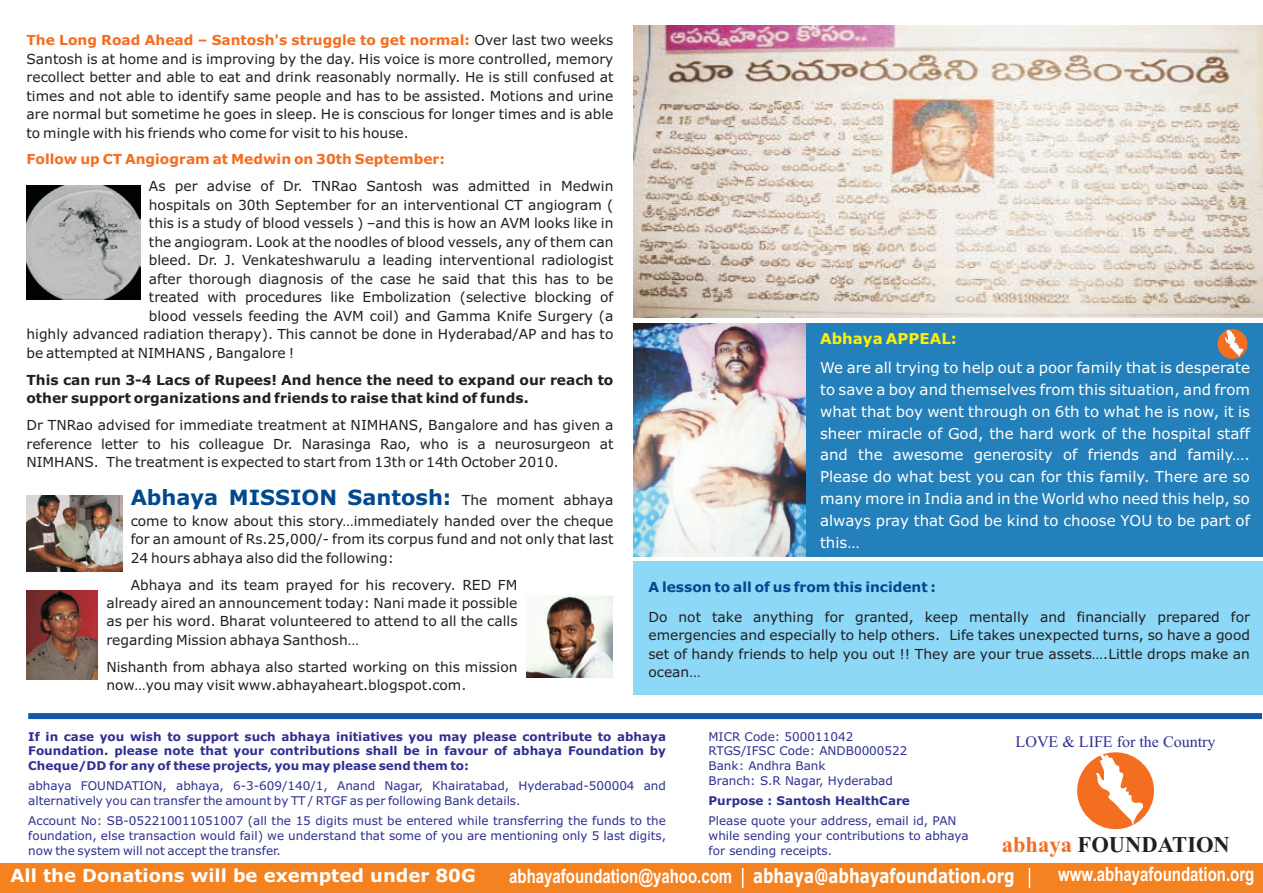
<style>
.page{position:relative;width:1263px;height:893px;background:#fff}
.page>*{position:absolute;margin:0;border:0;box-sizing:border-box;transform-origin:0 0}
.t1{font:700 22.5px "Times New Roman";color:#231f20}
.t2{font:700 21px "Verdana";color:#01498e}
.t3{font:700 19.65px "Verdana";color:#fff;scale:.76 1}
.t4{font:700 19.65px "Arial";color:#fff;scale:.76 1}
.t5{font:700 18px "Verdana";color:#fff}
.t6{font:16.05px "Times New Roman";color:#2e3092}
.t7{font:15px/21.9px "Verdana";color:#fff;text-align:justify}
.t8{font:700 15px "Verdana";color:#fff101}
.t9{font:13.8px/18.5px "Verdana";color:#231f20;text-align:justify}
.t10{font:700 13.8px/18.5px "Verdana";color:#231f20}
.t11{font:700 13.8px "Verdana";color:#f36e21}
.t12{font:700 13.8px "Verdana";color:#01498e}
.t13{font:12px/14.5px "Verdana";color:#2e3092}
.t14{font:700 12px "Verdana";color:#2e3092}
.s1{font-weight:400;color:#231f20}
.s2{color:#f36e21}
.s3{font-family:"Arial"}
</style>
<div class="page">
<div style="left:633px;top:561px;width:630px;height:134px;background:#8dd7f7"></div>
<div style="left:0;top:863px;width:1263px;height:30px;background:#f58220"></div>
<div style="left:1077px;top:752px;width:77px;height:77px;background:#f36e21;border-radius:50%"></div>
<svg style="left:1096px;top:754px;width:47px;height:71px"></svg>
<svg style="left:1029px;top:868px;width:1px;height:20px"></svg>
<svg style="left:742px;top:868px;width:1px;height:20px"></svg>
<div style="left:28px;top:713px;width:1234px;height:6px;background:#1057a7"></div>
<img style="left:27px;top:185px;width:114px;height:114px">
<img style="left:27px;top:496px;width:95px;height:75px">
<img style="left:526px;top:595px;width:86px;height:82px">
<img style="left:27px;top:591px;width:71px;height:88px">
<img style="left:634px;top:25px;width:629px;height:293px">
<div style="left:633px;top:323px;width:630px;height:234px;background:#2480ba"></div>
<img style="left:633px;top:324px;width:172px;height:233px">
<svg style="left:1217px;top:329px;width:30px;height:30px"></svg>
<svg style="left:1225px;top:329px;width:18px;height:28px"></svg>
<p class="t11" style="left:27px;top:35px;width:588px">The Long Road Ahead – Santosh's struggle to get normal: <span class="s1">Over last two weeks</span></p>
<p class="t9" style="left:27px;top:51px;width:588px">Santosh is at home and is improving by the day. His voice is more controlled, memory recollect better and able to eat and drink reasonably normally. He is still confused at times and not able to identify same people and has to be assisted. Motions and urine are normal but sometime he goes in sleep. He is conscious for longer times and is able to mingle with his friends who come for visit to his house.</p>
<p class="t11" style="left:27px;top:154px;width:420px">Follow up CT Angiogram at Medwin on 30th September:</p>
<p class="t9" style="left:149px;top:178px;width:466px">As per advise of Dr. TNRao Santosh was admitted in Medwin</p>
<p class="t9" style="left:149px;top:197px;width:466px">hospitals on 30th September for an interventional CT angiogram (</p>
<p class="t9" style="left:149px;top:215px;width:466px">this is a study of blood vessels ) –and this is how an AVM looks like in</p>
<p class="t9" style="left:149px;top:234px;width:466px">the angiogram. Look at the noodles of blood vessels, any of them can</p>
<p class="t9" style="left:149px;top:252px;width:466px">bleed. Dr. J. Venkateshwarulu a leading interventional radiologist</p>
<p class="t9" style="left:149px;top:271px;width:466px">after thorough diagnosis of the case he said that this has to be</p>
<p class="t9" style="left:149px;top:289px;width:466px">treated with procedures like Embolization (selective blocking of</p>
<p class="t9" style="left:149px;top:308px;width:466px">blood vessels feeding the AVM coil) and Gamma Knife Surgery (a</p>
<p class="t9" style="left:26px;top:326px;width:588px">highly advanced radiation therapy). This cannot be done in Hyderabad/AP and has to</p>
<p class="t9" style="left:26px;top:345px;width:269px">be attempted at NIMHANS , Bangalore !</p>
<p class="t10" style="left:26px;top:372px;width:588px">This can run 3-4 Lacs of Rupees! And hence the need to expand our reach to other support organizations and friends to raise that kind of funds.</p>
<p class="t9" style="left:26px;top:417px;width:588px">Dr TNRao advised for immediate treatment at NIMHANS, Bangalore and has given a reference letter to his colleague Dr. Narasinga Rao, who is a neurosurgeon at NIMHANS. The treatment is expected to start from 13th or 14th October 2010.</p>
<p class="t9" style="left:131px;top:492px;width:484px;line-height:20.1px;text-align:right">The moment abhaya<br>come to know about this story…immediately handed over the cheque</p>
<p class="t9" style="left:131px;top:531px;width:484px">for an amount of Rs.25,000/- from its corpus fund and not only that last<br>24 hours abhaya also did the following:</p>
<p class="t9" style="left:106px;top:576px;width:413px;text-indent:24px">Abhaya and its team prayed for his recovery. RED FM already aired an announcement today: Nani made it possible as per his word. Bharat volunteered to attend to all the calls regarding Mission abhaya Santhosh…</p>
<p class="t9" style="left:106px;top:659px;width:413px">Nishanth from abhaya also started working on this mission now…you may visit www.abhayaheart.blogspot.com.</p>
<h2 class="t2" style="left:131px;top:489px;width:322px">Abhaya MISSION Santosh:</h2>
<p class="t8" style="left:820px;top:332px;width:138px">Abhaya APPEAL:</p>
<p class="t7" style="left:820px;top:358px;width:431px">We are all trying to help out a poor family that is desperate to save a boy and themselves from this situation, and from what that boy went through on 6th to what he is now, it is sheer miracle of God, the hard work of the hospital staff and the awesome generosity of friends and family….<br>Please do what best you can for this family. There are so many more in India and in the World who need this help, so always pray that God be kind to choose YOU to be part of this…</p>
<p class="t12" style="left:648px;top:581px;width:289px">A lesson to all of us from this incident :</p>
<p class="t9" style="left:648px;top:609px;width:603px">Do not take anything for granted, keep mentally and financially prepared for emergencies and especially to help others. Life takes unexpected turns, so have a good set of handy friends to help you out !! They are your true assets….Little drops make an ocean…</p>
<p class="t14" style="left:28px;top:732px;width:639px">If in case you wish to support such abhaya initiatives you may please contribute to abhaya</p>
<p class="t13" style="left:708px;top:730px;width:146px">MICR Code: 500011042</p>
<p class="t14" style="left:28px;top:746px;width:639px">Foundation. please note that your contributions shall be in favour of abhaya Foundation by</p>
<p class="t13" style="left:708px;top:745px;width:200px">RTGS/IFSC Code: ANDB0000522</p>
<p class="t14" style="left:28px;top:761px;width:442px">Cheque/DD for any of these projects, you may please send them to:</p>
<p class="t13" style="left:708px;top:759px;width:186px">Bank: Andhra Bank<br>Branch: S.R Nagar, Hyderabad</p>
<p class="t13" style="left:28px;top:780px;width:639px">abhaya FOUNDATION, abhaya, 6-3-609/140/1, Anand Nagar, Khairatabad, Hyderabad-500004 and alternatively you can transfer the amount by TT / RTGF as per following Bank details.</p>
<p class="t14" style="left:708px;top:796px;width:203px">Purpose : Santosh HealthCare</p>
<p class="t13" style="left:28px;top:815px;width:639px">Account No: SB-052210011051007 (all the 15 digits must be entered while transferring the funds to the</p>
<p class="t13" style="left:708px;top:815px;width:249px">Please quote your address, email id, PAN</p>
<p class="t13" style="left:28px;top:829px;width:639px">foundation, else transaction would fail) we understand that some of you are mentioning only 5 last digits,</p>
<p class="t13" style="left:708px;top:829px;width:262px">while sending your contributions to abhaya</p>
<p class="t13" style="left:28px;top:844px;width:254px">now the system will not accept the transfer.</p>
<p class="t13" style="left:708px;top:844px;width:125px">for sending receipts.</p>
<p class="t6" style="left:1016px;top:736px;width:201px">LOVE &amp; LIFE for the Country</p>
<h1 class="t1" style="left:1002px;top:837px;width:230px"><span class="s2">abhaya</span> FOUNDATION</h1>
<h3 class="t5" style="left:11px;top:868px;width:466px">All the Donations will be exempted under 80G</h3>
<h3 class="t3" style="left:509px;top:868px;width:666px"><span class="s3">abhayafoundation@yahoo.com</span> abhaya@abhayafoundation.org</h3>
<h3 class="t4" style="left:1058px;top:867px;width:260px">www.abhayafoundation.org</h3>
</div>
